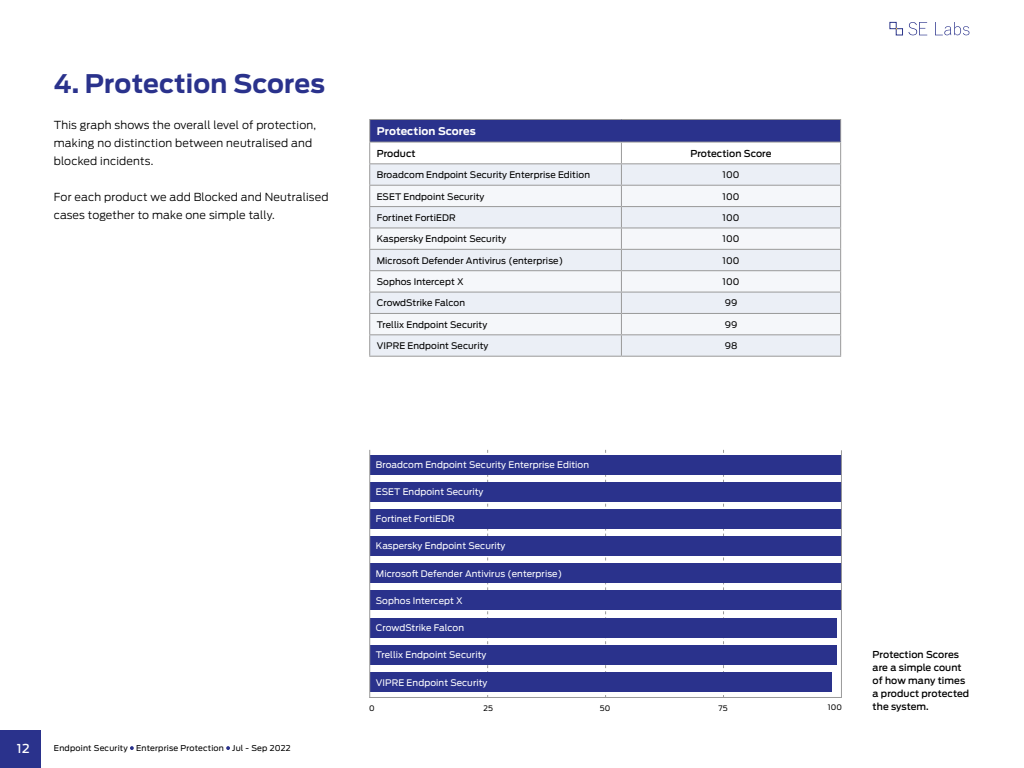
<style>
.page{position:relative;width:1024px;height:768px;background:#fff}
.page>*{position:absolute;margin:0;border:0;box-sizing:border-box;transform-origin:0 0}
.t1{font:700 25.5px "Ford Antenna";letter-spacing:.005em;color:#2a328c}
.t2{font:500 12.2px "Ford Antenna";color:#fff}
.t3{font:300 11px/18px "Ford Antenna";letter-spacing:.015em;color:#000}
.t4{font:700 10.5px "Ford Antenna";letter-spacing:.005em;color:#fff}
.t5{font:500 9.5px/13px "Ford Antenna";letter-spacing:.005em;color:#000}
.t6{font:9px "Ford Antenna";letter-spacing:.01em;color:#000}
.t7{font:9px "Ford Antenna";letter-spacing:.01em;color:#fff}
.t8{font:8px "Ford Antenna";letter-spacing:.025em;color:#000}
.t9{font:7.5px "Ford Antenna";letter-spacing:.025em;color:#000}
</style>
<div class="page">
<div style="left:0;top:730px;width:41px;height:38px;background:#2a328c"></div>
<svg style="left:130px;top:746px;width:4px;height:4px"></svg>
<svg style="left:226px;top:746px;width:4px;height:4px"></svg>
<svg style="left:908px;top:22px;width:19px;height:13px"></svg>
<svg style="left:935px;top:22px;width:34px;height:13px"></svg>
<div style="left:890px;top:22px;width:7px;height:7px;border:1px solid #2c368a"></div>
<div style="left:896px;top:28px;width:7px;height:7px;border:1px solid #2c368a"></div>
<div style="left:370px;top:119px;width:471px;height:23px;background:#2a328c"></div>
<svg style="left:370px;top:164px;width:470px;height:192px;background:#e8ecf3"></svg>
<svg style="left:370px;top:186px;width:470px;height:148px;fill:#f5f7fa"></svg>
<hr style="left:369px;top:119px;width:252px;height:1px;background:#999">
<hr style="left:621px;top:119px;width:220px;height:1px;background:#999">
<hr style="left:369px;top:142px;width:252px;height:1px;background:#999">
<hr style="left:621px;top:142px;width:220px;height:1px;background:#999">
<hr style="left:369px;top:163px;width:252px;height:1px;background:#999">
<hr style="left:621px;top:163px;width:220px;height:1px;background:#999">
<hr style="left:369px;top:185px;width:252px;height:1px;background:#999">
<hr style="left:621px;top:185px;width:220px;height:1px;background:#999">
<hr style="left:369px;top:206px;width:252px;height:1px;background:#999">
<hr style="left:621px;top:206px;width:220px;height:1px;background:#999">
<hr style="left:369px;top:227px;width:252px;height:1px;background:#999">
<hr style="left:621px;top:227px;width:220px;height:1px;background:#999">
<hr style="left:369px;top:249px;width:252px;height:1px;background:#999">
<hr style="left:621px;top:249px;width:220px;height:1px;background:#999">
<hr style="left:369px;top:270px;width:252px;height:1px;background:#999">
<hr style="left:621px;top:270px;width:220px;height:1px;background:#999">
<hr style="left:369px;top:292px;width:252px;height:1px;background:#999">
<hr style="left:621px;top:292px;width:220px;height:1px;background:#999">
<hr style="left:369px;top:313px;width:252px;height:1px;background:#999">
<hr style="left:621px;top:313px;width:220px;height:1px;background:#999">
<hr style="left:369px;top:334px;width:252px;height:1px;background:#999">
<svg style="left:369px;top:120px;width:1px;height:236px"></svg>
<hr style="left:621px;top:334px;width:220px;height:1px;background:#999">
<svg style="left:621px;top:143px;width:1px;height:213px"></svg>
<svg style="left:840px;top:120px;width:1px;height:236px"></svg>
<hr style="left:369px;top:356px;width:252px;height:1px;background:#999">
<hr style="left:621px;top:356px;width:220px;height:1px;background:#999">
<svg style="left:723px;top:450px;width:1px;height:247px"></svg>
<svg style="left:487px;top:450px;width:1px;height:247px"></svg>
<svg style="left:605px;top:450px;width:1px;height:247px"></svg>
<hr style="left:369px;top:697px;width:472px;height:1px;background:#999">
<div style="left:370px;top:455px;width:471px;height:19px;background:#2a328c"></div>
<div style="left:370px;top:482px;width:471px;height:20px;background:#2a328c"></div>
<div style="left:370px;top:509px;width:471px;height:20px;background:#2a328c"></div>
<div style="left:370px;top:536px;width:471px;height:20px;background:#2a328c"></div>
<div style="left:370px;top:563px;width:471px;height:20px;background:#2a328c"></div>
<div style="left:370px;top:591px;width:471px;height:19px;background:#2a328c"></div>
<div style="left:370px;top:618px;width:467px;height:19px;background:#2a328c"></div>
<div style="left:370px;top:645px;width:467px;height:20px;background:#2a328c"></div>
<div style="left:370px;top:672px;width:462px;height:20px;background:#2a328c"></div>
<hr style="left:369px;top:450px;width:1px;height:248px;background:#999">
<hr style="left:841px;top:450px;width:1px;height:248px;background:#999">
<h1 class="t1" style="left:54px;top:60px;width:273px">4. Protection Scores</h1>
<p class="t3" style="left:54px;top:114px;width:264px">This graph shows the overall level of protection, making no distinction between neutralised and blocked incidents.</p>
<p class="t3" style="left:54px;top:186px;width:276px">For each product we add Blocked and Neutralised cases together to make one simple tally.</p>
<p class="t4" style="left:377px;top:122px;width:100px">Protection Scores</p>
<p class="t5" style="left:377px;top:146px;width:40px">Product</p>
<p class="t5" style="left:690px;top:146px;width:83px">Protection Score</p>
<p class="t6" style="left:377px;top:167px;width:215px">Broadcom Endpoint Security Enterprise Edition</p>
<p class="t6" style="left:723px;top:167px;width:18px">100</p>
<p class="t6" style="left:377px;top:188px;width:109px">ESET Endpoint Security</p>
<p class="t6" style="left:723px;top:188px;width:18px">100</p>
<p class="t6" style="left:377px;top:210px;width:80px">Fortinet FortiEDR</p>
<p class="t6" style="left:723px;top:210px;width:18px">100</p>
<p class="t6" style="left:377px;top:231px;width:131px">Kaspersky Endpoint Security</p>
<p class="t6" style="left:723px;top:231px;width:18px">100</p>
<p class="t6" style="left:377px;top:253px;width:188px">Microsoft Defender Antivirus (enterprise)</p>
<p class="t6" style="left:723px;top:253px;width:18px">100</p>
<p class="t6" style="left:377px;top:274px;width:88px">Sophos Intercept X</p>
<p class="t6" style="left:723px;top:274px;width:18px">100</p>
<p class="t6" style="left:377px;top:295px;width:90px">CrowdStrike Falcon</p>
<p class="t6" style="left:725px;top:295px;width:14px">99</p>
<p class="t6" style="left:377px;top:317px;width:112px">Trellix Endpoint Security</p>
<p class="t6" style="left:725px;top:317px;width:14px">99</p>
<p class="t6" style="left:377px;top:338px;width:113px">VIPRE Endpoint Security</p>
<p class="t6" style="left:725px;top:338px;width:14px">98</p>
<h2 class="t2" style="left:17px;top:738px;width:14px">12</h2>
<p class="t8" style="left:54px;top:741px;width:238px">Endpoint Security Enterprise Protection Jul - Sep 2022</p>
<p class="t7" style="left:376px;top:457px;width:215px">Broadcom Endpoint Security Enterprise Edition</p>
<p class="t7" style="left:376px;top:484px;width:109px">ESET Endpoint Security</p>
<p class="t7" style="left:376px;top:511px;width:80px">Fortinet FortiEDR</p>
<p class="t7" style="left:376px;top:538px;width:131px">Kaspersky Endpoint Security</p>
<p class="t7" style="left:376px;top:566px;width:188px">Microsoft Defender Antivirus (enterprise)</p>
<p class="t7" style="left:376px;top:593px;width:88px">Sophos Intercept X</p>
<p class="t7" style="left:376px;top:620px;width:90px">CrowdStrike Falcon</p>
<p class="t7" style="left:376px;top:647px;width:112px">Trellix Endpoint Security</p>
<p class="t7" style="left:376px;top:675px;width:113px">VIPRE Endpoint Security</p>
<p class="t5" style="left:873px;top:647px;width:98px">Protection Scores are a simple count of how many times a product protected</p>
<p class="t9" style="left:369px;top:701px;width:7px">0</p>
<p class="t9" style="left:483px;top:701px;width:11px">25</p>
<p class="t9" style="left:600px;top:701px;width:12px">50</p>
<p class="t9" style="left:718px;top:701px;width:11px">75</p>
<p class="t9" style="left:828px;top:701px;width:16px">100</p>
<p class="t5" style="left:873px;top:699px;width:58px">the system.</p>
</div>
